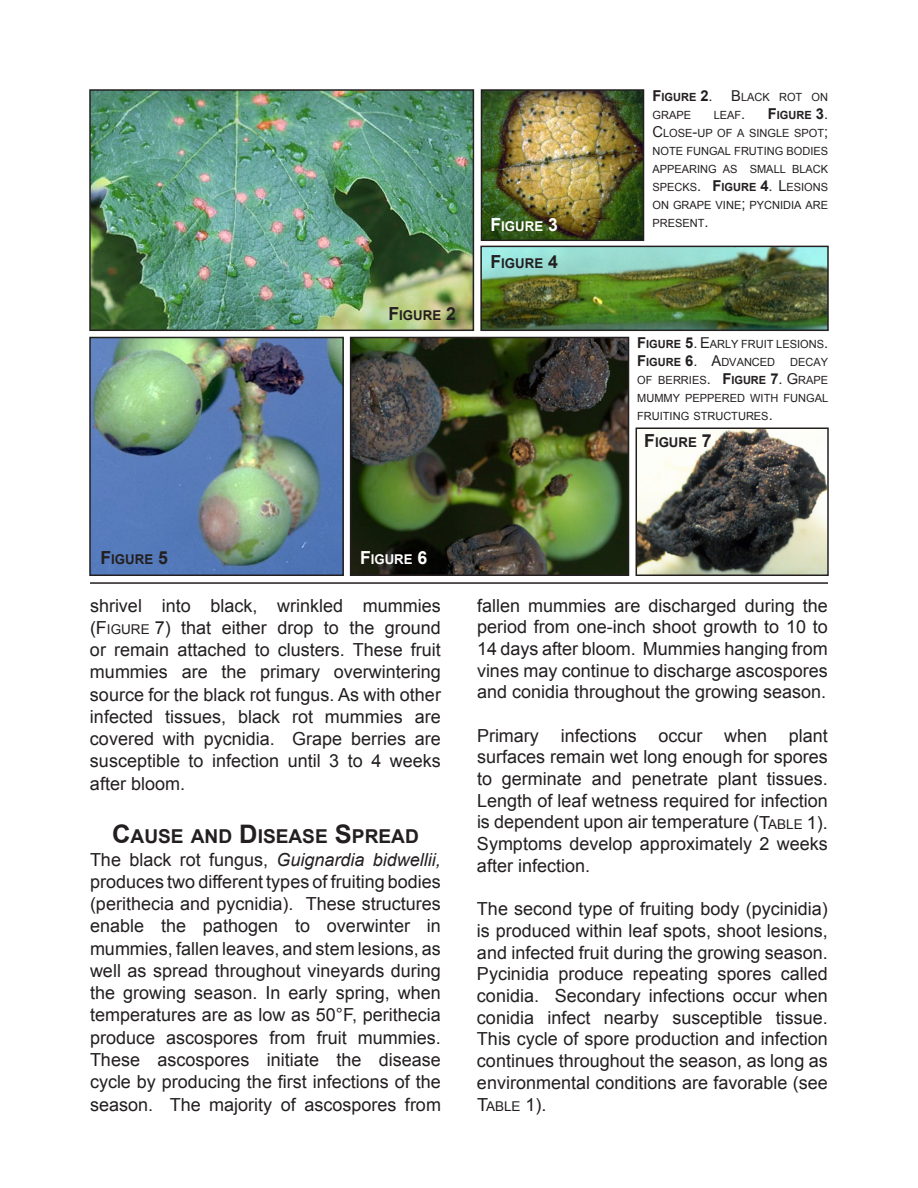
<style>
.page{position:relative;width:918px;height:1188px;background:#fff}
.page>*{position:absolute;margin:0;border:0;box-sizing:border-box;transform-origin:0 0}
.t1{font:700 19.2px "Arial";color:#231f20}
.t2{font:18px/22.2px "Arial";color:#231f20;text-align:justify}
.t3{font:700 13.5px "Arial";color:#231f20}
.t4{font:700 13.5px "Arial";color:#fff}
.t5{font:13.5px "Arial";color:#231f20}
.t6{font:11.25px/18px "Arial";color:#231f20}
.s1{font-size:18px}
.s2{font-weight:700;font-size:15px}
.s3{font-weight:700}
.s4{font-size:15px}
.s5{font-style:inherit}
.s6{font-size:13.5px}
.s7{font-size:25.5px}
.s8{font-style:italic}
</style>
<div class="page">
<img style="left:92px;top:92px;width:379px;height:236px">
<div style="left:89px;top:89px;width:385px;height:242px;border:2px solid #231f20"></div>
<img style="left:484px;top:92px;width:157px;height:146px">
<div style="left:481px;top:89px;width:163px;height:152px;border:2px solid #231f20"></div>
<img style="left:483px;top:249px;width:343px;height:79px">
<div style="left:480px;top:246px;width:349px;height:85px;border:2px solid #231f20"></div>
<img style="left:92px;top:340px;width:249px;height:233px">
<div style="left:89px;top:337px;width:255px;height:239px;border:2px solid #231f20"></div>
<img style="left:353px;top:340px;width:273px;height:233px">
<div style="left:350px;top:337px;width:279px;height:239px;border:2px solid #231f20"></div>
<img style="left:639px;top:431px;width:187px;height:142px">
<div style="left:636px;top:428px;width:193px;height:148px;border:2px solid #231f20"></div>
<hr style="left:90px;top:582px;width:738px;height:2px;background:#231f20">
<p class="t3" style="left:388px;top:306px;width:69px"><span class="s1">F</span>IGURE <span class="s1">2</span></p>
<p class="t4" style="left:490px;top:217px;width:69px"><span class="s1">F</span>IGURE <span class="s1">3</span></p>
<p class="t3" style="left:491px;top:255px;width:69px"><span class="s1">F</span>IGURE <span class="s1">4</span></p>
<p class="t6" style="left:652px;top:88px;width:177px"><span class="s2">F</span><span class="s3">IGURE</span> <span class="s2">2</span><span class="s4">. B</span>LACK ROT ON<br>GRAPE</p>
<p class="t6" style="left:652px;top:106px;width:177px;text-align:justify;text-indent:115px"><span class="s2">F</span><span class="s3">IGURE</span> <span class="s2">3</span><span class="s4">.<br>C</span>LOSE<span class="s4">-</span>UP OF A SINGLE SPOT<span class="s4">; </span>NOTE FUNGAL FRUTING BODIES APPEARING AS SMALL BLACK SPECKS<span class="s4">.</span> <span class="s2">F</span><span class="s3">IGURE</span> <span class="s2">4</span><span class="s4">. L</span>ESIONS ON GRAPE VINE<span class="s4">;</span> PYCNIDIA ARE PRESENT<span class="s4">.</span></p>
<p class="t6" style="left:714px;top:106px;width:33px">LEAF<span class="s4">.</span></p>
<p class="t6" style="left:637px;top:335px;width:192px"><span class="s2">F</span><span class="s3">IGURE</span> <span class="s2">5</span><span class="s4">. E</span>ARLY FRUIT LESIONS<span class="s4">.<br></span><span class="s2">F</span><span class="s3">IGURE</span> <span class="s2">6</span><span class="s4">. A</span>DVANCED</p>
<p class="t6" style="left:637px;top:353px;width:192px;text-align:justify;text-indent:153px">DECAY OF BERRIES<span class="s4">.</span> <span class="s2">F</span><span class="s3">IGURE</span> <span class="s2">7</span><span class="s4">. G</span>RAPE MUMMY PEPPERED WITH FUNGAL FRUITING STRUCTURES<span class="s4">.</span></p>
<p class="t3" style="left:644px;top:433px;width:69px"><span class="s1">F</span>IGURE <span class="s1">7</span></p>
<p class="t3" style="left:100px;top:550px;width:69px"><span class="s1">F</span>IGURE <span class="s1">5</span></p>
<p class="t4" style="left:360px;top:550px;width:69px"><span class="s1">F</span>IGURE <span class="s1">6</span></p>
<p class="t2" style="left:90px;top:594px;width:352px">shrivel into black, wrinkled mummies (<span class="s5">F</span><span class="s6">IGURE</span> 7) that either drop to the ground or remain attached to clusters. These fruit mummies are the primary overwintering source for the black rot fungus. As with other infected tissues, black rot mummies are covered with pycnidia. Grape berries are susceptible to infection until 3 to 4 weeks after bloom.</p>
<p class="t1" style="left:112px;top:824px;width:308px"><span class="s7">C</span>AUSE AND <span class="s7">D</span>ISEASE <span class="s7">S</span>PREAD</p>
<p class="t2" style="left:90px;top:848px;width:352px">The black rot fungus, <span class="s8">Guignardia bidwellii, </span>produces two different types of fruiting bodies (perithecia and pycnidia). These structures enable the pathogen to overwinter in mummies, fallen leaves, and stem lesions, as well as spread throughout vineyards during the growing season. In early spring, when temperatures are as low as 50°F, perithecia produce ascospores from fruit mummies.<br>These ascospores initiate the disease cycle by producing the first infections of the season. The majority of ascospores from</p>
<p class="t2" style="left:477px;top:595px;width:352px;line-height:21.8px">fallen mummies are discharged during the period from one-inch shoot growth to 10 to 14 days after bloom. Mummies hanging from vines may continue to discharge ascospores and conidia throughout the growing season.</p>
<p class="t2" style="left:477px;top:725px;width:353px;line-height:21.8px">Primary infections occur when plant surfaces remain wet long enough for spores to germinate and penetrate plant tissues.<br>Length of leaf wetness required for infection is dependent upon air temperature (<span class="s5">T</span><span class="s6">ABLE</span> 1).<br>Symptoms develop approximately 2 weeks after infection.</p>
<p class="t2" style="left:477px;top:898px;width:352px;line-height:21.8px">The second type of fruiting body (pycinidia) is produced within leaf spots, shoot lesions, and infected fruit during the growing season.<br>Pycinidia produce repeating spores called conidia. Secondary infections occur when conidia infect nearby susceptible tissue.<br>This cycle of spore production and infection continues throughout the season, as long as environmental conditions are favorable (see</p>
<p class="t5" style="left:477px;top:1097px;width:71px"><span class="s1">T</span>ABLE <span class="s1">1).</span></p>
</div>
